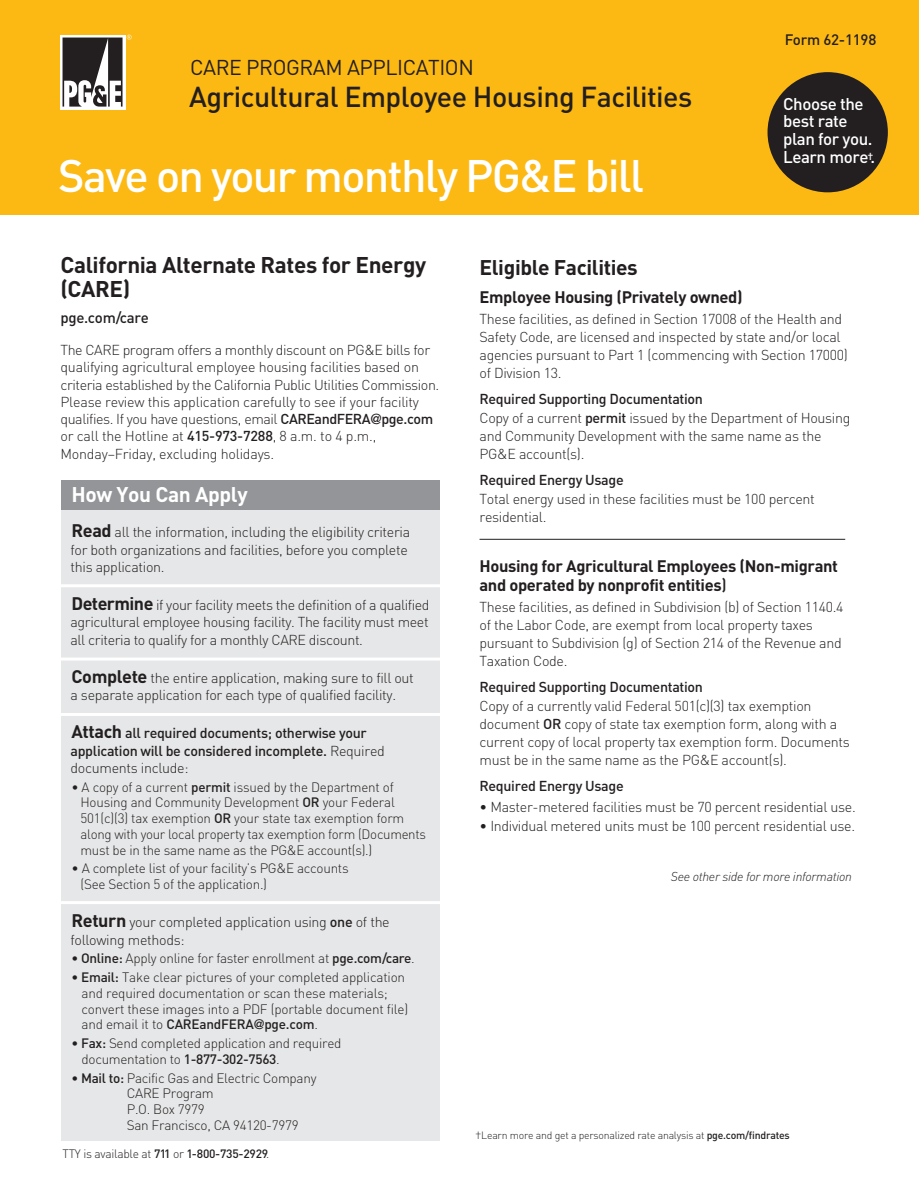
<style>
.page{position:relative;width:919px;height:1188px;background:#fff}
.page>*{position:absolute;margin:0;border:0;box-sizing:border-box;transform-origin:0 0}
.t1{font:500 45px "DIN";letter-spacing:-.04em;color:#fff}
.t2{font:500 28.5px "DIN";letter-spacing:-.02em;color:#231f20}
.t3{font:700 22.5px/24px "DIN";letter-spacing:-.02em;color:#231f20}
.t4{font:21.3px "DIN";letter-spacing:-.02em;color:#231f20}
.t5{font:700 21px "DIN";letter-spacing:-.02em;color:#231f20}
.t6{font:700 21px "DIN";letter-spacing:-.02em;color:#fff}
.t7{font:500 16.8px/17.2px "DIN";letter-spacing:-.025em;color:#fff}
.t8{font:700 16.5px/19.5px "DIN";letter-spacing:-.02em;color:#231f20}
.t9{font:500 15px "DIN";letter-spacing:-.02em;color:#231f20}
.t10{font:300 14.25px/17.2px "DIN";letter-spacing:-.02em;color:#231f20}
.t11{font:500 14.25px/17.2px "DIN";letter-spacing:-.02em;color:#231f20}
.t12{font:300 13.5px/15.8px "DIN";letter-spacing:-.02em;color:#231f20}
.t13{font:italic 300 12.75px "DIN";letter-spacing:-.02em;color:#231f20}
.t14{font:300 12px "DIN";letter-spacing:-.02em;color:#231f20}
.t15{font:300 10.5px "DIN";letter-spacing:-.02em;color:#231f20}
.s1{font-weight:500}
.s2{font-family:"Helvetica Neue";font-weight:500}
.s3{font-weight:700;font-size:18px}
.s4{font-weight:300}
</style>
<div class="page">
<div style="left:61px;top:484px;width:378px;height:657px;background:#e6e7e8"></div>
<div style="left:61px;top:481px;width:378px;height:29px;background:#939598"></div>
<hr style="left:54px;top:584px;width:388px;height:3px;background:#fff">
<hr style="left:54px;top:658px;width:388px;height:3px;background:#fff">
<hr style="left:54px;top:713px;width:388px;height:3px;background:#fff">
<hr style="left:54px;top:901px;width:388px;height:3px;background:#fff">
<div style="left:0;top:0;width:918px;height:215px;background:#fdb913"></div>
<div style="left:60px;top:35px;width:65px;height:74px;background:#fff"></div>
<svg style="left:62px;top:35px;width:70px;height:72px"></svg>
<hr style="left:479px;top:539px;width:365px;height:1px;background:#231f20">
<div style="left:767px;top:72px;width:120px;height:120px;background:#231f20;border-radius:50%"></div>
<h1 class="t4" style="left:190px;top:54px;width:285px">CARE PROGRAM APPLICATION</h1>
<h1 class="t2" style="left:189px;top:79px;width:504px">Agricultural Employee Housing Facilities</h1>
<p class="t1" style="left:58px;top:147px;width:587px">Save on your monthly PG&amp;E bill</p>
<p class="t9" style="left:784px;top:30px;width:93px">Form 62-1198</p>
<p class="t7" style="left:782px;top:95px;width:91px">Choose the best rate plan for you.</p>
<p class="t7" style="left:782px;top:148px;width:93px">Learn more<sup>†</sup>.</p>
<h2 class="t3" style="left:60px;top:252px;width:367px">California Alternate Rates for Energy (CARE)</h2>
<p class="t9" style="left:60px;top:308px;width:90px">pge.com/care</p>
<p class="t10" style="left:60px;top:341px;width:380px">The CARE program offers a monthly discount on PG&amp;E bills for qualifying agricultural employee housing facilities based on criteria established by the California Public Utilities Commission.<br>Please review this application carefully to see if your facility qualifies. If you have questions, email <span class="s1">CAREandFERA</span><span class="s2">@</span><span class="s1">pge.com </span>or call the Hotline at <span class="s1">415-973-7288</span>, 8 a.m. to 4 p.m., Monday–Friday, excluding holidays.</p>
<h3 class="t6" style="left:71px;top:481px;width:178px">How You Can Apply</h3>
<p class="t10" style="left:70px;top:523px;width:341px"><span class="s3">Read</span> all the information, including the eligibility criteria for both organizations and facilities, before you complete this application.</p>
<p class="t10" style="left:70px;top:596px;width:360px;text-align:justify"><span class="s3">Determine</span> if your facility meets the definition of a qualified agricultural employee housing facility. The facility must meet all criteria to qualify for a monthly CARE discount.</p>
<p class="t10" style="left:70px;top:669px;width:345px"><span class="s3">Complete</span> the entire application, making sure to fill out a separate application for each type of qualified facility.</p>
<p class="t11" style="left:70px;top:724px;width:316px"><span class="s3">Attach</span> all required documents; otherwise your application will be considered incomplete. <span class="s4">Required documents include:</span></p>
<p class="t12" style="left:80px;top:779px;width:347px;text-indent:-9px">• A copy of a current <span class="s1">permit</span> issued by the Department of Housing and Community Development <span class="s1">OR</span> your Federal 501(c)(3) tax exemption <span class="s1">OR</span> your state tax exemption form along with your local property tax exemption form (Documents must be in the same name as the PG&amp;E account(s).)</p>
<p class="t12" style="left:80px;top:860px;width:269px;text-indent:-9px">• A complete list of your facility’s PG&amp;E accounts (See Section 5 of the application.)</p>
<p class="t10" style="left:70px;top:913px;width:320px"><span class="s3">Return</span> your completed application using <span class="s1">one</span> of the following methods:</p>
<p class="t12" style="left:71px;top:950px;width:344px"><span class="s1">• Online:</span> Apply online for faster enrollment at <span class="s1">pge.com/care</span>.</p>
<p class="t12" style="left:81px;top:969px;width:328px;text-indent:-10px"><span class="s1">• Email:</span> Take clear pictures of your completed application and required documentation or scan these materials; convert these images into a PDF (portable document file) and email it to <span class="s1">CAREandFERA</span><span class="s2">@</span><span class="s1">pge.com</span>.</p>
<p class="t12" style="left:81px;top:1035px;width:261px;text-indent:-10px"><span class="s1">• Fax:</span> Send completed application and required documentation to <span class="s1">1-877-302-7563</span>.</p>
<p class="t12" style="left:127px;top:1070px;width:191px;text-indent:-55px"><span class="s1">• Mail to:</span> Pacific Gas and Electric Company<br>CARE Program<br>P.O. Box 7979<br>San Francisco, CA 94120-7979</p>
<p class="t14" style="left:62px;top:1146px;width:208px">TTY is available at <span class="s1">711</span> or <span class="s1">1-800-735-2929</span>.</p>
<h2 class="t5" style="left:479px;top:253px;width:160px">Eligible Facilities</h2>
<h3 class="t8" style="left:479px;top:287px;width:264px">Employee Housing (Privately owned)</h3>
<p class="t10" style="left:479px;top:310px;width:369px;line-height:18px">These facilities, as defined in Section 17008 of the Health and Safety Code, are licensed and inspected by state and/or local agencies pursuant to Part 1 (commencing with Section 17000) of Division 13.</p>
<h4 class="t11" style="left:479px;top:389px;width:225px">Required Supporting Documentation</h4>
<p class="t10" style="left:479px;top:409px;width:372px;line-height:18px">Copy of a current <span class="s1">permit</span> issued by the Department of Housing and Community Development with the same name as the<br>PG&amp;E account(s).</p>
<h4 class="t11" style="left:479px;top:470px;width:146px">Required Energy Usage</h4>
<p class="t10" style="left:479px;top:490px;width:337px;line-height:18px">Total energy used in these facilities must be 100 percent residential.</p>
<h3 class="t8" style="left:479px;top:555px;width:360px">Housing for Agricultural Employees (Non-migrant and operated by nonprofit entities<span class="s1">)</span></h3>
<p class="t10" style="left:479px;top:598px;width:365px;line-height:18px">These facilities, as defined in Subdivision (b) of Section 1140.4 of the Labor Code, are exempt from local property taxes pursuant to Subdivision (g) of Section 214 of the Revenue and Taxation Code.</p>
<h4 class="t11" style="left:479px;top:677px;width:225px">Required Supporting Documentation</h4>
<p class="t10" style="left:479px;top:697px;width:371px;line-height:18px">Copy of a currently valid Federal 501(c)(3) tax exemption document <span class="s1">OR</span> copy of state tax exemption form, along with a current copy of local property tax exemption form. Documents must be in the same name as the PG&amp;E account(s).</p>
<h4 class="t11" style="left:479px;top:776px;width:146px">Required Energy Usage</h4>
<p class="t10" style="left:479px;top:798px;width:377px">• Master-metered facilities must be 70 percent residential use.</p>
<p class="t10" style="left:479px;top:817px;width:377px">• Individual metered units must be 100 percent residential use.</p>
<p class="t13" style="left:670px;top:868px;width:182px">See other side for more information</p>
<p class="t15" style="left:475px;top:1129px;width:316px">†Learn more and get a personalized rate analysis at <span class="s1">pge.com/findrates</span></p>
</div>
